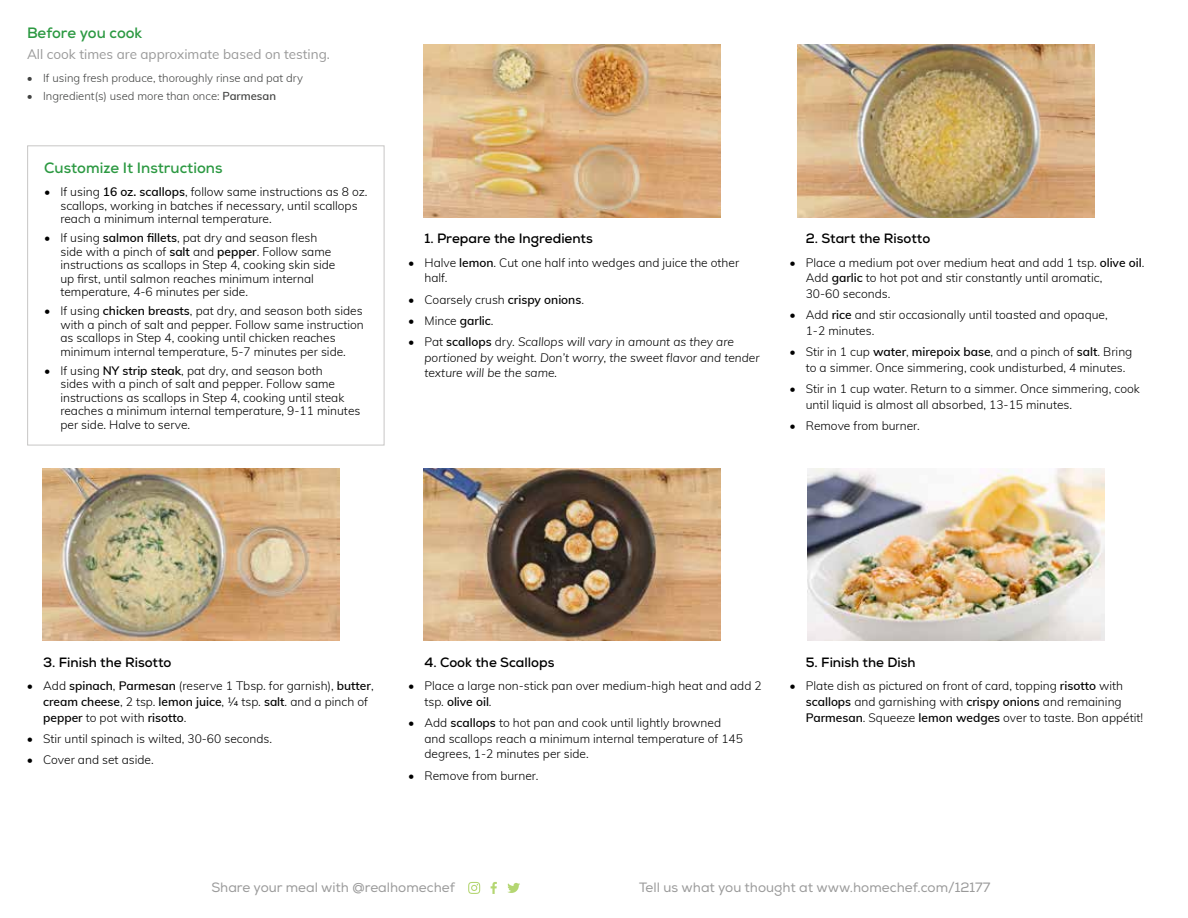
<style>
.page{position:relative;width:1188px;height:918px;background:#fff}
.page>*{position:absolute;margin:0;border:0;box-sizing:border-box;transform-origin:0 0}
.t1{font:700 15px "Nexa";color:#2c9942}
.t2{font:700 13.5px "Nexa";color:#000}
.t3{font:13.5px "Nexa";color:#9a9a9a}
.t4{font:13.5px "Muli";color:#9a9a9a}
.t5{font:300 12px/15.8px "Muli";color:#000}
.t6{font:italic 300 12px/15.8px "Muli";color:#000}
.t7{font:300 11.25px "Muli";color:#414241}
.s1{font-weight:600}
.s2{font-style:normal}
.s3{font-weight:600;font-style:normal}
</style>
<div class="page">
<svg style="left:491px;top:882px;width:6px;height:12px"></svg>
<svg style="left:468px;top:882px;width:12px;height:12px"></svg>
<svg style="left:507px;top:883px;width:13px;height:10px"></svg>
<img style="left:42px;top:468px;width:297px;height:173px">
<img style="left:423px;top:468px;width:297px;height:173px">
<img style="left:423px;top:45px;width:297px;height:173px">
<img style="left:808px;top:468px;width:297px;height:173px">
<img style="left:797px;top:45px;width:297px;height:173px">
<div style="left:27px;top:145px;width:357px;height:300px;border:1px solid #c7c6c5"></div>
<p class="t1" style="left:27px;top:23px;width:117px">Before you cook</p>
<p class="t4" style="left:27px;top:44px;width:304px">All cook times are approximate based on testing.</p>
<p class="t7" style="left:27px;top:69px;width:278px">• If using fresh produce, thoroughly rinse and pat dry</p>
<p class="t7" style="left:27px;top:88px;width:251px">• Ingredient(s) used more than once: <span class="s1">Parmesan</span></p>
<p class="t1" style="left:44px;top:158px;width:180px">Customize It Instructions</p>
<p class="t5" style="left:60px;top:185px;width:309px;line-height:13.5px;text-indent:-16px">• If using <span class="s1">16 oz. scallops</span>, follow same instructions as 8 oz. scallops, working in batches if necessary, until scallops reach a minimum internal temperature.</p>
<p class="t5" style="left:60px;top:231px;width:277px;line-height:13.5px;text-indent:-16px">• If using <span class="s1">salmon fillets</span>, pat dry and season flesh side with a pinch of <span class="s1">salt</span> and <span class="s1">pepper</span>. Follow same instructions as scallops in Step 4, cooking skin side up first, until salmon reaches minimum internal temperature, 4-6 minutes per side.</p>
<p class="t5" style="left:60px;top:303px;width:305px;line-height:13.5px;text-indent:-16px">• If using <span class="s1">chicken breasts</span>, pat dry, and season both sides with a pinch of salt and pepper. Follow same instruction as scallops in Step 4, cooking until chicken reaches minimum internal temperature, 5-7 minutes per side.</p>
<p class="t5" style="left:60px;top:363px;width:302px;line-height:13.5px;text-indent:-16px">• If using <span class="s1">NY strip steak</span>, pat dry, and season both<br>sides with a pinch of salt and pepper. Follow same instructions as scallops in Step 4, cooking until steak reaches a minimum internal temperature, 9-11 minutes per side. Halve to serve.</p>
<p class="t2" style="left:425px;top:230px;width:170px">1. Prepare the Ingredients</p>
<p class="t5" style="left:425px;top:254px;width:316px;text-indent:-16px">• Halve <span class="s1">lemon</span>. Cut one half into wedges and juice the other half.</p>
<p class="t5" style="left:408px;top:291px;width:177px">• Coarsely crush <span class="s1">crispy onions</span>.</p>
<p class="t5" style="left:408px;top:312px;width:87px">• Mince <span class="s1">garlic</span>.</p>
<p class="t6" style="left:425px;top:333px;width:337px;text-indent:-16px"><span class="s2">• Pat</span> <span class="s3">scallops</span> <span class="s2">dry.</span> Scallops will vary in amount as they are portioned by weight. Don’t worry, the sweet flavor and tender texture will be the same.</p>
<p class="t2" style="left:806px;top:230px;width:126px">2. Start the Risotto</p>
<p class="t5" style="left:806px;top:254px;width:340px;text-indent:-16px">• Place a medium pot over medium heat and add 1 tsp. <span class="s1">olive oil</span>.<br>Add <span class="s1">garlic</span> to hot pot and stir constantly until aromatic,<br>30-60 seconds.</p>
<p class="t5" style="left:806px;top:307px;width:304px;text-indent:-16px">• Add <span class="s1">rice</span> and stir occasionally until toasted and opaque,<br>1-2 minutes.</p>
<p class="t5" style="left:806px;top:343px;width:328px;text-indent:-16px">• Stir in 1 cup <span class="s1">water</span>, <span class="s1">mirepoix base</span>, and a pinch of <span class="s1">salt</span>. Bring to a simmer. Once simmering, cook undisturbed, 4 minutes.</p>
<p class="t5" style="left:806px;top:380px;width:336px;text-indent:-16px">• Stir in 1 cup water. Return to a simmer. Once simmering, cook until liquid is almost all absorbed, 13-15 minutes.</p>
<p class="t5" style="left:790px;top:417px;width:132px">• Remove from burner.</p>
<p class="t2" style="left:43px;top:654px;width:130px">3. Finish the Risotto</p>
<p class="t5" style="left:43px;top:677px;width:332px;text-indent:-16px">• Add <span class="s1">spinach</span>, <span class="s1">Parmesan</span> (reserve 1 Tbsp. for garnish), <span class="s1">butter</span>, <span class="s1">cream cheese</span>, 2 tsp. <span class="s1">lemon juice</span>, ¼ tsp. <span class="s1">salt</span>. and a pinch of <span class="s1">pepper</span> to pot with <span class="s1">risotto</span>.</p>
<p class="t5" style="left:27px;top:730px;width:247px">• Stir until spinach is wilted, 30-60 seconds.</p>
<p class="t5" style="left:27px;top:751px;width:128px">• Cover and set aside.</p>
<p class="t2" style="left:424px;top:653px;width:131px">4. Cook the Scallops</p>
<p class="t5" style="left:424px;top:677px;width:339px;text-indent:-16px">• Place a large non-stick pan over medium-high heat and add 2 tsp. <span class="s1">olive oil</span>.</p>
<p class="t5" style="left:424px;top:714px;width:320px;text-indent:-16px">• Add <span class="s1">scallops</span> to hot pan and cook until lightly browned and scallops reach a minimum internal temperature of 145 degrees, 1-2 minutes per side.</p>
<p class="t5" style="left:408px;top:767px;width:132px">• Remove from burner.</p>
<p class="t2" style="left:806px;top:653px;width:111px">5. Finish the Dish</p>
<p class="t5" style="left:806px;top:677px;width:339px;text-indent:-16px">• Plate dish as pictured on front of card, topping <span class="s1">risotto</span> with <span class="s1">scallops</span> and garnishing with <span class="s1">crispy onions</span> and remaining<br><span class="s1">Parmesan</span>. Squeeze <span class="s1">lemon wedges</span> over to taste. Bon appétit!</p>
<p class="t3" style="left:211px;top:879px;width:245px">Share your meal with @realhomechef</p>
<p class="t3" style="left:639px;top:879px;width:353px">Tell us what you thought at www.homechef.com/12177</p>
</div>
